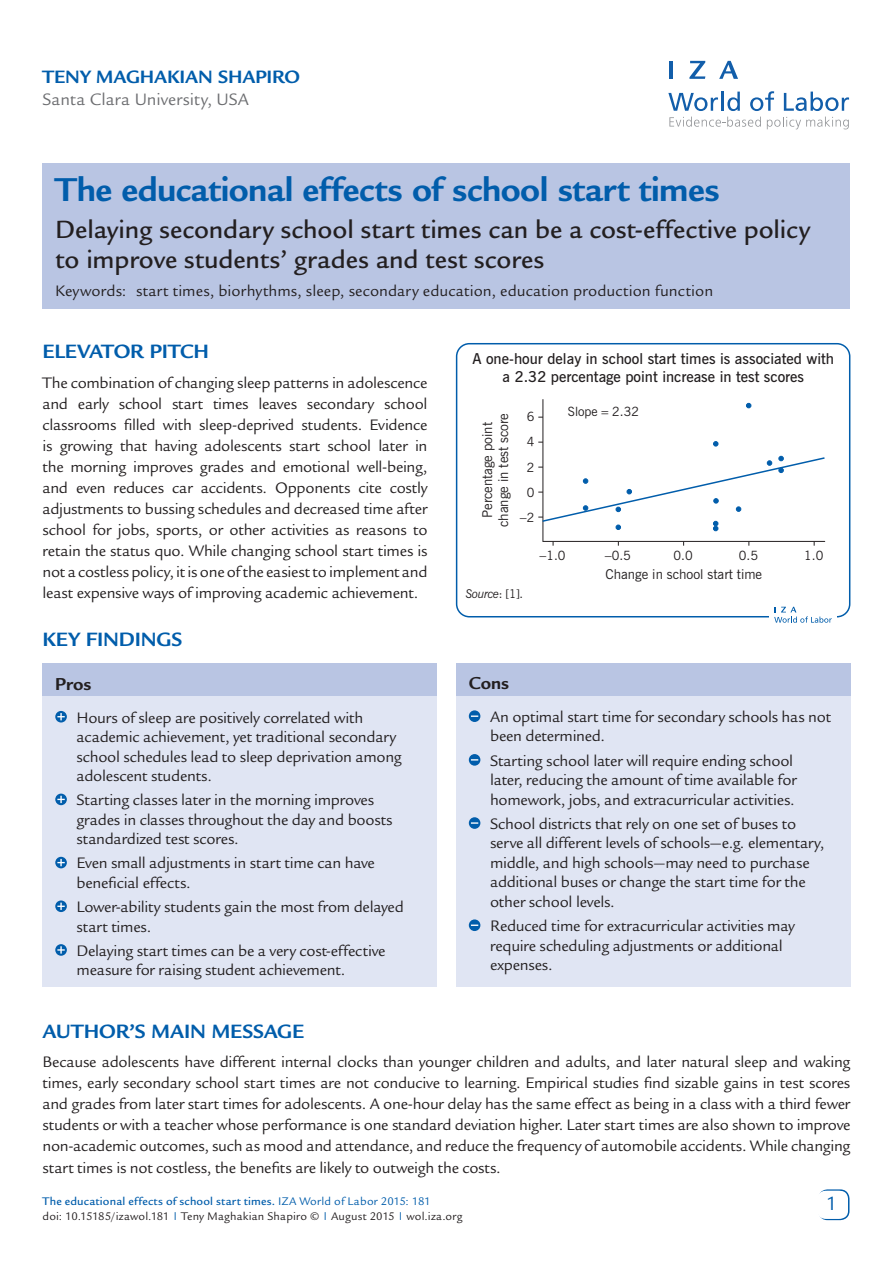
<style>
.page{position:relative;width:893px;height:1263px;background:#fff}
.page>*{position:absolute;margin:0;border:0;box-sizing:border-box;transform-origin:0 0}
.t1{font:700 36px "Legacy Sans Std";letter-spacing:-.005em;color:#015dab}
.t2{font:500 27px/30px "Legacy Sans Std";color:#231f20}
.t3{font:700 21px "Legacy Sans Std";letter-spacing:-.01em;color:#015dab}
.t4{font:21px "Legacy Sans Std";color:#015dab}
.t5{font:700 19.5px "Legacy Sans Std";letter-spacing:-.005em;color:#015dab}
.t6{font:700 18.75px "Legacy Sans Std";color:#231f20}
.t7{font:18px "Legacy Sans Std";color:#6c6d70}
.t8{font:16.5px/19.5px "Legacy Sans Std";letter-spacing:-.015em;color:#231f20}
.t9{font:16.5px "Legacy Sans Std";letter-spacing:.005em;color:#231f20}
.t10{font:600 15px/18px "News Gothic BT";color:#231f20;text-align:center}
.t11{font:13.5px "News Gothic BT";color:#231f20}
.t12{font:12.75px/25.2px "News Gothic BT";color:#231f20;text-align:justify}
.t13{font:12px/15px "Legacy Sans Std";letter-spacing:.015em;color:#231f20}
.t14{font:italic 12px "News Gothic BT";letter-spacing:-.03em;color:#231f20}
.s1{font-style:normal}
.s2{font-weight:500;color:#015dab}
.s3{color:#015dab}
</style>
<div class="page">
<div style="left:818px;top:1189px;width:31px;height:31px;border:2px solid #015dab;border-radius:9px"></div>
<div style="left:817px;top:1191px;width:30px;height:28px;background:#fff;border-radius:9px"></div>
<svg style="left:668px;top:93px;width:50px;height:18px"></svg>
<hr style="left:721px;top:92px;width:3px;height:19px;background:#125eaa">
<svg style="left:727px;top:92px;width:13px;height:19px"></svg>
<svg style="left:750px;top:91px;width:24px;height:20px"></svg>
<svg style="left:784px;top:92px;width:65px;height:19px"></svg>
<svg style="left:669px;top:117px;width:92px;height:10px"></svg>
<svg style="left:767px;top:117px;width:82px;height:12px"></svg>
<hr style="left:669px;top:61px;width:4px;height:18px;background:#125eaa">
<svg style="left:689px;top:61px;width:16px;height:18px"></svg>
<svg style="left:719px;top:61px;width:19px;height:18px"></svg>
<div style="left:456px;top:665px;width:394px;height:322px;background:#e0e5f3"></div>
<div style="left:43px;top:665px;width:394px;height:322px;background:#e0e5f3"></div>
<div style="left:43px;top:663px;width:394px;height:33px;background:#b9c5e3"></div>
<div style="left:456px;top:663px;width:394px;height:33px;background:#b9c5e3"></div>
<svg style="left:55px;top:711px;width:12px;height:11px"></svg>
<svg style="left:57px;top:713px;width:8px;height:7px"></svg>
<svg style="left:55px;top:794px;width:12px;height:11px"></svg>
<svg style="left:57px;top:796px;width:8px;height:7px"></svg>
<svg style="left:55px;top:857px;width:12px;height:11px"></svg>
<svg style="left:57px;top:859px;width:8px;height:7px"></svg>
<svg style="left:55px;top:900px;width:12px;height:12px"></svg>
<svg style="left:57px;top:902px;width:8px;height:8px"></svg>
<svg style="left:55px;top:944px;width:12px;height:12px"></svg>
<svg style="left:57px;top:946px;width:8px;height:8px"></svg>
<div style="left:469px;top:710px;width:11px;height:12px;background:#015dab;border-radius:50%"></div>
<svg style="left:471px;top:715px;width:7px;height:2px"></svg>
<svg style="left:469px;top:754px;width:11px;height:12px"></svg>
<div style="left:469px;top:817px;width:11px;height:12px;background:#015dab;border-radius:50%"></div>
<svg style="left:471px;top:822px;width:7px;height:2px"></svg>
<div style="left:469px;top:919px;width:11px;height:12px;background:#015dab;border-radius:50%"></div>
<svg style="left:471px;top:924px;width:7px;height:2px"></svg>
<div style="left:43px;top:163px;width:807px;height:146px;background:#b9c5e3"></div>
<div style="left:456px;top:343px;width:394px;height:274px;border:2px solid #015dab;border-radius:13px"></div>
<hr style="left:543px;top:541px;width:282px;height:1px;background:#231f20">
<hr style="left:543px;top:399px;width:1px;height:142px;background:#231f20">
<svg style="left:713px;top:441px;width:5px;height:5px"></svg>
<svg style="left:746px;top:403px;width:5px;height:5px"></svg>
<svg style="left:538px;top:456px;width:287px;height:75px"></svg>
<div style="left:769px;top:601px;width:68px;height:25px;background:#fff"></div>
<svg style="left:774px;top:607px;width:58px;height:16px"></svg>
<p class="t5" style="left:43px;top:66px;width:259px">Teny Maghakian Shapiro</p>
<p class="t7" style="left:43px;top:89px;width:208px">Santa Clara University, USA</p>
<h1 class="t1" style="left:55px;top:169px;width:666px">The educational effects of school start times</h1>
<h2 class="t2" style="left:55px;top:214px;width:756px">Delaying secondary school start times can be a cost-effective policy to improve students’ grades and test scores</h2>
<p class="t9" style="left:55px;top:282px;width:659px">Keywords: start times, biorhythms, sleep, secondary education, education production function</p>
<p class="t3" style="left:43px;top:340px;width:165px">ELEVATOR PITCH</p>
<p class="t8" style="left:43px;top:372px;width:387px;line-height:21px;text-align:justify">The combination of changing sleep patterns in adolescence and early school start times leaves secondary school classrooms filled with sleep-deprived students. Evidence is growing that having adolescents start school later in the morning improves grades and emotional well-being, and even reduces car accidents. Opponents cite costly adjustments to bussing schedules and decreased time after school for jobs, sports, or other activities as reasons to retain the status quo. While changing school start times is not a costless policy, it is one of the easiest to implement and least expensive ways of improving academic achievement.</p>
<p class="t3" style="left:43px;top:627px;width:14px">KEY</p>
<p class="t3" style="left:86px;top:627px;width:98px">FIN DINGS</p>
<p class="t6" style="left:55px;top:673px;width:38px">Pros</p>
<p class="t8" style="left:77px;top:708px;width:327px">Hours of sleep are positively correlated with academic achievement, yet traditional secondary school schedules lead to sleep deprivation among adolescent students.</p>
<p class="t8" style="left:77px;top:790px;width:318px">Starting classes later in the morning improves grades in classes throughout the day and boosts standardized test scores.</p>
<p class="t8" style="left:77px;top:854px;width:300px">Even small adjustments in start time can have beneficial effects.</p>
<p class="t8" style="left:77px;top:897px;width:329px">Lower-ability students gain the most from delayed start times.</p>
<p class="t8" style="left:77px;top:941px;width:311px">Delaying start times can be a very cost-effective measure for raising student achievement.</p>
<p class="t10" style="left:472px;top:350px;width:363px">A one-hour delay in school start times is associated with a 2.32 percentage point increase in test scores</p>
<p class="t11" style="left:495px;top:527px;width:116px;rotate:-90deg">change in test score</p>
<p class="t11" style="left:479px;top:518px;width:97px;rotate:-90deg">Percentage point</p>
<p class="t12" style="left:527px;top:404px;width:9px">6<br>4<br>2<br>0</p>
<p class="t12" style="left:520px;top:505px;width:16px">−2</p>
<p class="t12" style="left:568px;top:399px;width:73px">Slope 2.32</p>
<p class="t12" style="left:539px;top:542px;width:28px">−1.0</p>
<p class="t12" style="left:605px;top:542px;width:28px">−0.5</p>
<p class="t12" style="left:674px;top:542px;width:21px">0.0</p>
<p class="t12" style="left:739px;top:542px;width:21px">0.5</p>
<p class="t11" style="left:606px;top:566px;width:158px">Change in school start time</p>
<p class="t14" style="left:465px;top:586px;width:59px">Source<span class="s1">: [1].</span></p>
<p class="t12" style="left:804px;top:542px;width:21px">1.0</p>
<p class="t6" style="left:469px;top:672px;width:42px">Cons</p>
<p class="t8" style="left:490px;top:707px;width:343px">An optimal start time for secondary schools has not been determined.</p>
<p class="t8" style="left:490px;top:751px;width:308px">Starting school later will require ending school later, reducing the amount of time available for homework, jobs, and extracurricular activities.</p>
<p class="t8" style="left:490px;top:814px;width:336px">School districts that rely on one set of buses to serve all different levels of schools—e.g. elementary, middle, and high schools—may need to purchase additional buses or change the start time for the other school levels.</p>
<p class="t8" style="left:490px;top:916px;width:306px">Reduced time for extracurricular activities may require scheduling adjustments or additional expenses.</p>
<p class="t3" style="left:43px;top:1019px;width:57px">AUTHOR</p>
<p class="t3" style="left:129px;top:1019px;width:54px">’S MAIN</p>
<p class="t3" style="left:212px;top:1019px;width:67px">MESSAGE</p>
<p class="t8" style="left:43px;top:1052px;width:809px;line-height:21px;text-align:justify">Because adolescents have different internal clocks than younger children and adults, and later natural sleep and waking times, early secondary school start times are not conducive to learning. Empirical studies find sizable gains in test scores and grades from later start times for adolescents. A one-hour delay has the same effect as being in a class with a third fewer students or with a teacher whose performance is one standard deviation higher. Later start times are also shown to improve non-academic outcomes, such as mood and attendance, and reduce the frequency of automobile accidents. While changing start times is not costless, the benefits are likely to outweigh the costs.</p>
<p class="t13" style="left:43px;top:1193px;width:422px"><span class="s2">The educational effects of school start times.</span> <span class="s3">IZA World of Labor 2015: 181<br></span>doi: 10.15185/izawol.181 <sup>|</sup> Teny Maghakian Shapiro © <sup>|</sup> August 2015 <sup>|</sup> wol.iza.org</p>
<p class="t4" style="left:828px;top:1192px;width:13px">1</p>
</div>
